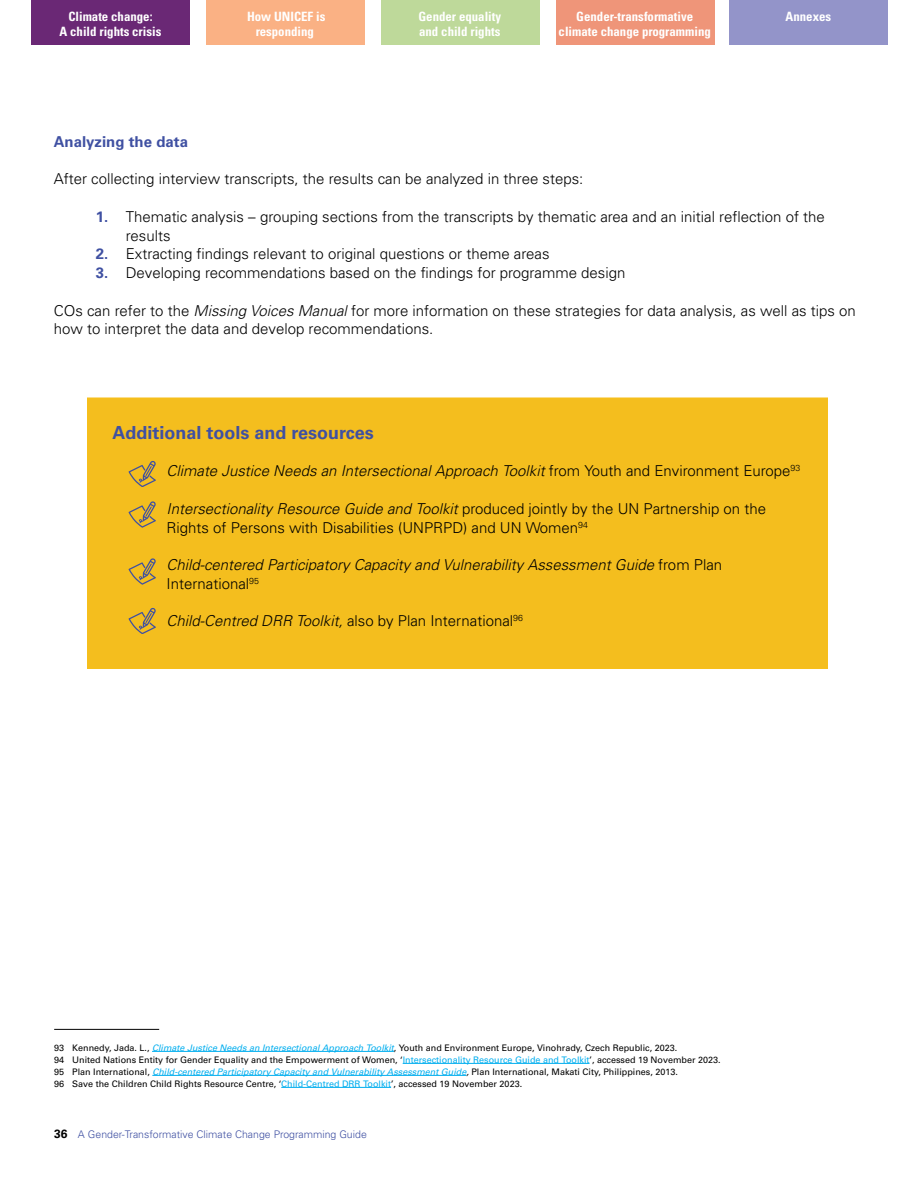
<style>
.page{position:relative;width:918px;height:1188px;background:#fff}
.page>*{position:absolute;margin:0;border:0;box-sizing:border-box;transform-origin:0 0}
.t1{font:18px "Univers LT 65 Bd";color:#3f50a2}
.t2{font:15px/18.8px "Univers LT 45 Lt";color:#000}
.t3{font:15px "Univers LT 45 Lt Obl";color:#000}
.t4{font:15px "Univers LT 65 Bd";color:#3f50a2}
.t5{font:12.9px/15px "Univers LT 67 Bd Cn";color:#fff;text-align:center}
.t6{font:10.5px "Univers LT 45 Lt";color:#3f50a2}
.t7{font:9px/12px "Univers LT 55 Rm";color:#000}
.s1{font-family:"Univers LT 65 Bd";color:#3f50a2}
.s2{font-family:"Univers LT 45 Lt Obl"}
.s3{font-family:"Univers LT 45 Lt"}
.s4{font-family:"Univers LT 55 Obl";color:#00aeef}
.s5{color:#00aeef}
.s6{font-family:"Univers LT 55 Obl"}
.s7{font-family:"Univers LT 65 Bd";font-size:12px;color:#000}
</style>
<div class="page">
<div style="left:32px;top:0;width:158px;height:45px;background:#6a2875"></div>
<div style="left:206px;top:0;width:159px;height:45px;background:#fab184"></div>
<div style="left:381px;top:0;width:159px;height:45px;background:#bed99a"></div>
<div style="left:556px;top:0;width:159px;height:45px;background:#ef9579"></div>
<div style="left:729px;top:0;width:159px;height:45px;background:#9394c9"></div>
<div style="left:87px;top:398px;width:741px;height:271px;background:#f4be1e"></div>
<hr style="left:54px;top:1029px;width:105px;height:1px;background:#000">
<hr style="left:152px;top:1051px;width:242px;height:1px;background:#00aeef">
<hr style="left:403px;top:1063px;width:187px;height:1px;background:#00aeef">
<hr style="left:152px;top:1075px;width:314px;height:1px;background:#00aeef">
<hr style="left:281px;top:1087px;width:110px;height:1px;background:#00aeef">
<svg style="left:129px;top:461px;width:27px;height:26px"></svg>
<svg style="left:129px;top:501px;width:27px;height:26px"></svg>
<svg style="left:129px;top:558px;width:27px;height:26px"></svg>
<svg style="left:129px;top:608px;width:27px;height:26px"></svg>
<p class="t5" style="left:60px;top:9px;width:103px">Climate change:<br>A child rights crisis</p>
<p class="t5" style="left:247px;top:9px;width:80px">How UNICEF is responding</p>
<p class="t5" style="left:418px;top:9px;width:84px;text-align:left">Gender equality and child rights</p>
<p class="t5" style="left:559px;top:9px;width:154px">Gender-transformative climate change programming</p>
<p class="t5" style="left:786px;top:9px;width:47px">Annexes</p>
<p class="t4" style="left:54px;top:133px;width:136px">Analyzing the data</p>
<p class="t2" style="left:54px;top:170px;width:531px">After collecting interview transcripts, the results can be analyzed in three steps:</p>
<p class="t2" style="left:126px;top:207px;width:701px;text-indent:-30px"><span class="s1">1.</span> Thematic analysis – grouping sections from the transcripts by thematic area and an initial reflection of the results</p>
<p class="t2" style="left:96px;top:245px;width:455px"><span class="s1">2.</span> Extracting findings relevant to original questions or theme areas</p>
<p class="t2" style="left:96px;top:264px;width:531px"><span class="s1">3.</span> Developing recommendations based on the findings for programme design</p>
<p class="t2" style="left:54px;top:301px;width:804px">COs can refer to the <span class="s2">Missing Voices Manual</span> for more information on these strategies for data analysis, as well as tips on how to interpret the data and develop recommendations.</p>
<p class="t1" style="left:112px;top:422px;width:263px">Additional tools and resources</p>
<p class="t3" style="left:166px;top:462px;width:635px">Climate Justice Needs an Intersectional Approach Toolkit <span class="s3">from Youth and Environment Europe</span><sup>93</sup></p>
<p class="t3" style="left:167px;top:500px;width:601px">Intersectionality Resource Guide and Toolkit <span class="s3">produced jointly by the UN Partnership on the</span></p>
<p class="t2" style="left:167px;top:518px;width:423px">Rights of Persons with Disabilities (UNPRPD) and UN Women<sup>94</sup></p>
<p class="t3" style="left:166px;top:556px;width:557px">Child-centered Participatory Capacity and Vulnerability Assessment Guide <span class="s3">from Plan</span></p>
<p class="t2" style="left:166px;top:574px;width:94px">International<sup>95</sup></p>
<p class="t3" style="left:166px;top:612px;width:358px">Child-Centred DRR Toolkit, <span class="s3">also by Plan International</span><sup>96</sup></p>
<p class="t7" style="left:54px;top:1042px;width:668px">93 Kennedy, Jada. L., <span class="s4">Climate Justice Needs an Intersectional Approach Toolkit</span>, Youth and Environment Europe, Vinohrady, Czech Republic, 2023.<br>94 United Nations Entity for Gender Equality and the Empowerment of Women, ‘<span class="s5">Intersectionality Resource Guide and Toolkit</span>’, accessed 19 November 2023.<br>95 Plan International, <span class="s4">Child-centered Participatory Capacity and Vulnerability Assessment Guide</span><span class="s6">,</span> Plan International, Makati City, Philippines, 2013.<br>96 Save the Children Child Rights Resource Centre, ‘<span class="s5">Child-Centred DRR Toolkit</span>’, accessed 19 November 2023.</p>
<p class="t6" style="left:54px;top:1128px;width:314px"><span class="s7">36</span> A Gender-Transformative Climate Change Programming Guide</p>
</div>
